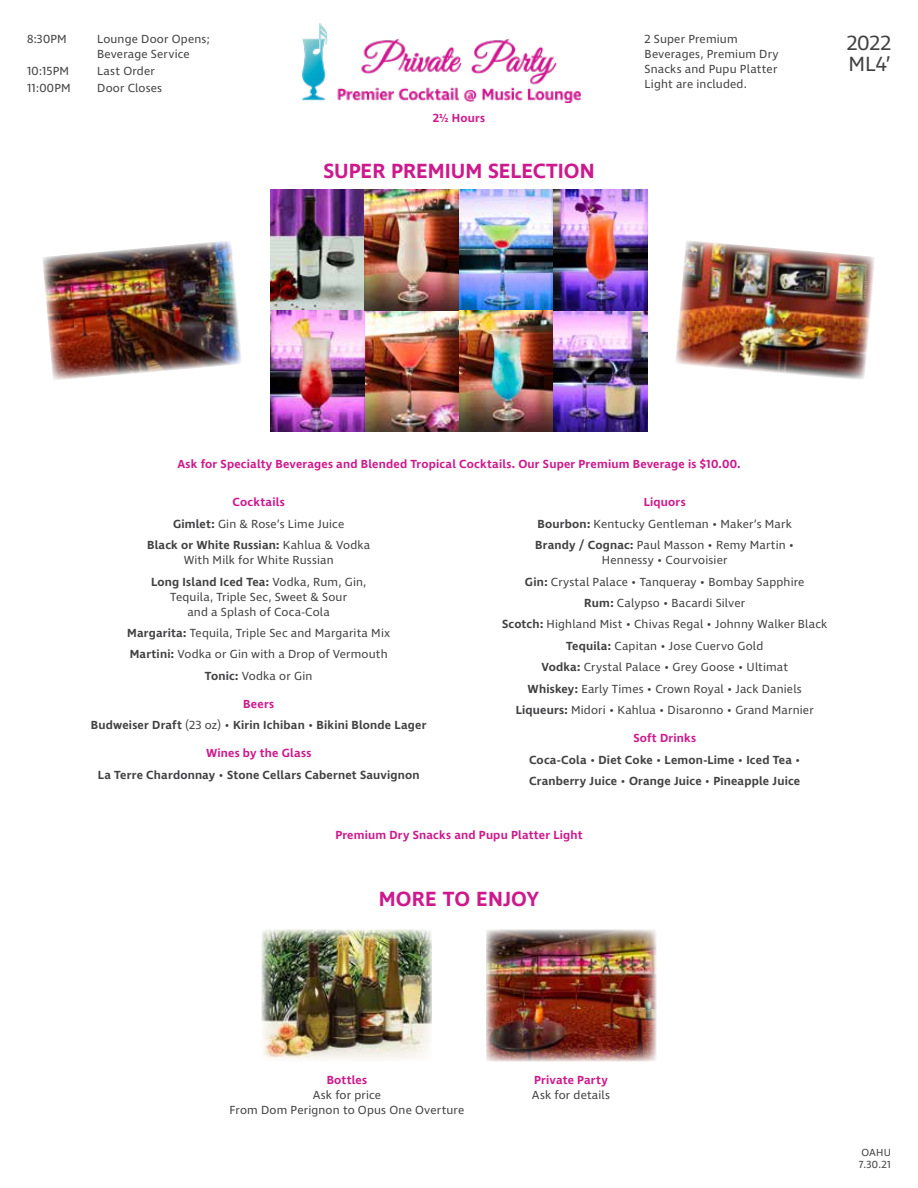
<style>
.page{position:relative;width:918px;height:1188px;background:#fff}
.page>*{position:absolute;margin:0;border:0;box-sizing:border-box;transform-origin:0 0}
.t1{font:600 21px "Ingra";color:#cd198c}
.t2{font:21px/21px "Ingra";color:#414042}
.t3{font:12px/21.5px "Ingra";letter-spacing:.015em;color:#414042;text-align:center}
.t4{font:600 12px/21.5px "Ingra";letter-spacing:.015em;color:#414042;text-align:center}
.t5{font:600 12px "Ingra";letter-spacing:.015em;color:#cd198c}
.t6{font:10.5px/12px "Ingra";letter-spacing:.02em;color:#414042}
.s1{font-weight:600;color:#cd198c}
.s2{font-weight:600}
.s3{color:#cd198c}
.s4{font-weight:400}
</style>
<div class="page">
<img style="left:270px;top:189px;width:378px;height:243px">
<img style="left:676px;top:241px;width:198px;height:138px">
<img style="left:43px;top:241px;width:198px;height:139px">
<img style="left:486px;top:930px;width:170px;height:131px">
<img style="left:262px;top:930px;width:170px;height:129px">
<img style="left:303px;top:23px;width:278px;height:80px">
<p class="t3" style="left:27px;top:29px;width:41px">8:30PM</p>
<p class="t3" style="left:97px;top:32px;width:114px;line-height:15px;text-align:left">Lounge Door Opens;<br>Beverage Service</p>
<p class="t3" style="left:27px;top:61px;width:44px">10:15PM</p>
<p class="t3" style="left:97px;top:61px;width:59px">Last Order</p>
<p class="t3" style="left:27px;top:78px;width:45px">11:00PM</p>
<p class="t3" style="left:97px;top:78px;width:66px">Door Closes</p>
<p class="t5" style="left:433px;top:111px;width:54px">2½ Hours</p>
<h1 class="t1" style="left:323px;top:158px;width:273px">SUPER PREMIUM SELECTION</h1>
<p class="t3" style="left:645px;top:32px;width:136px;line-height:15px;text-align:left">2 Super Premium<br>Beverages, Premium Dry<br>Snacks and Pupu Platter<br>Light are included.</p>
<h1 class="t2" style="left:847px;top:33px;width:46px">2022<br>ML4’</h1>
<p class="t5" style="left:177px;top:457px;width:565px">Ask for Specialty Beverages and Blended Tropical Cocktails. Our Super Premium Beverage is $10.00.</p>
<p class="t3" style="left:147px;top:492px;width:225px"><span class="s1">Cocktails<br></span><span class="s2">Gimlet:</span> Gin &amp; Rose’s Lime Juice<br><span class="s2">Black or White Russian:</span> Kahlua &amp; Vodka</p>
<p class="t3" style="left:151px;top:550px;width:217px">With Milk for White Russian<br><span class="s2">Long Island Iced Tea:</span> Vodka, Rum, Gin,</p>
<p class="t3" style="left:170px;top:590px;width:178px;line-height:15px">Tequila, Triple Sec, Sweet &amp; Sour and a Splash of Coca-Cola</p>
<p class="t3" style="left:127px;top:623px;width:265px"><span class="s2">Margarita:</span> Tequila, Triple Sec and Margarita Mix<br><span class="s2">Martini:</span> Vodka or Gin with a Drop of Vermouth<br><span class="s2">Tonic:</span> Vodka or Gin</p>
<p class="t4" style="left:91px;top:694px;width:337px"><span class="s3">Beers<br></span>Budweiser Draft <span class="s4">(23 oz) •</span> Kirin Ichiban <span class="s4">•</span> Bikini Blonde Lager</p>
<p class="t4" style="left:98px;top:743px;width:323px"><span class="s3">Wines by the Glass<br></span>La Terre Chardonnay <span class="s4">•</span> Stone Cellars Cabernet Sauvignon</p>
<p class="t3" style="left:535px;top:492px;width:260px"><span class="s1">Liquors<br></span><span class="s2">Bourbon:</span> Kentucky Gentleman • Maker’s Mark<br><span class="s2">Brandy / Cognac:</span> Paul Masson • Remy Martin •</p>
<p class="t3" style="left:502px;top:550px;width:327px">Hennessy • Courvoisier<br><span class="s2">Gin:</span> Crystal Palace • Tanqueray • Bombay Sapphire<br><span class="s2">Rum:</span> Calypso • Bacardi Silver<br><span class="s2">Scotch:</span> Highland Mist • Chivas Regal • Johnny Walker Black <span class="s2">Tequila:</span> Capitan • Jose Cuervo Gold<br><span class="s2">Vodka:</span> Crystal Palace • Grey Goose • Ultimat<br><span class="s2">Whiskey:</span> Early Times • Crown Royal • Jack Daniels <span class="s2">Liqueurs:</span> Midori • Kahlua • Disaronno • Grand Marnier</p>
<p class="t4" style="left:529px;top:728px;width:273px"><span class="s3">Soft Drinks<br></span>Coca-Cola <span class="s4">•</span> Diet Coke <span class="s4">•</span> Lemon-Lime <span class="s4">•</span> Iced Tea <span class="s4">•<br></span>Cranberry Juice <span class="s4">•</span> Orange Juice <span class="s4">•</span> Pineapple Juice</p>
<p class="t5" style="left:335px;top:828px;width:249px">Premium Dry Snacks and Pupu Platter Light</p>
<h1 class="t1" style="left:379px;top:886px;width:162px">MORE TO ENJOY</h1>
<p class="t5" style="left:327px;top:1072px;width:42px">Bottles</p>
<p class="t3" style="left:230px;top:1088px;width:236px;line-height:15px">Ask for price<br>From Dom Perignon to Opus One Overture</p>
<p class="t5" style="left:534px;top:1072px;width:75px">Private Party</p>
<p class="t3" style="left:532px;top:1085px;width:80px">Ask for details</p>
<p class="t6" style="left:859px;top:1147px;width:34px">OAHU<br>7.30.21</p>
</div>
